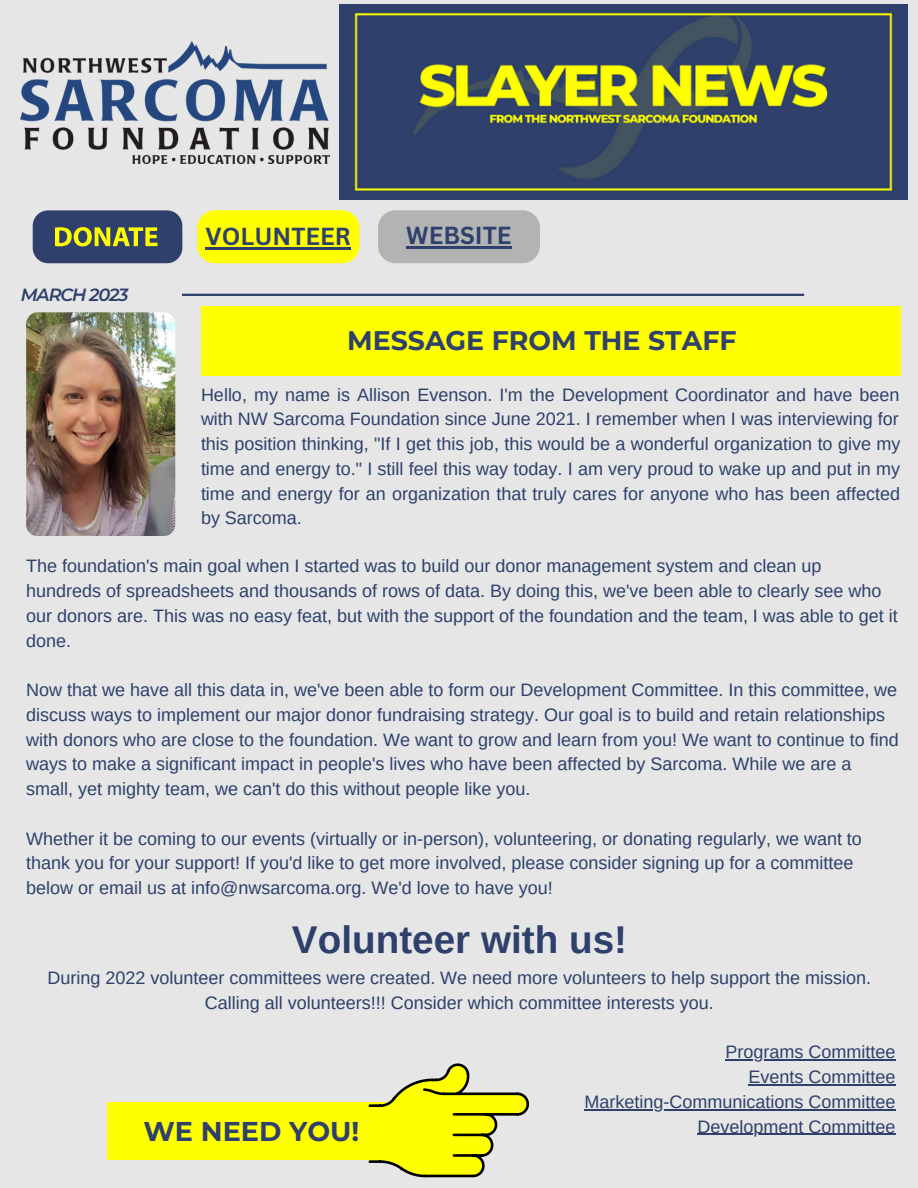
<style>
.page{position:relative;width:918px;height:1188px;background:#e6e6e6}
.page>*{position:absolute;margin:0;border:0;box-sizing:border-box;transform-origin:0 0}
.t1{font:700 38.7px "Arimo";color:#2e406b}
.t2{font:700 27.15px "Montserrat";color:#2e406b}
.t3{font:700 26.85px "Montserrat";color:#2e406b}
.t4{font:700 24px "Canva Sans";color:#2e406b}
.t5{font:18px/24.8px "Arimo";color:#2e406b}
.t6{font:italic 600 17.7px "Montserrat";letter-spacing:-.065em;color:#2e406b}
</style>
<div class="page">
<hr style="left:182px;top:294px;width:622px;height:2px;background:#2e406b">
<img style="left:340px;top:5px;width:568px;height:195px">
<div style="left:33px;top:210px;width:149px;height:53px;background:#2e406b;border-radius:15px"></div>
<svg style="left:55px;top:227px;width:103px;height:19px"></svg>
<div style="left:201px;top:306px;width:699px;height:69px;background:#ff0"></div>
<svg style="left:197px;top:210px;width:162px;height:53px;background:#fafa0a"></svg>
<hr style="left:206px;top:248px;width:145px;height:2px;background:#2e406b">
<div style="left:378px;top:210px;width:162px;height:53px;background:#b3b3b3"></div>
<hr style="left:406px;top:247px;width:106px;height:2px;background:#2e406b">
<img style="left:21px;top:41px;width:308px;height:123px">
<hr style="left:726px;top:1060px;width:170px;height:1px;background:#2e406b">
<hr style="left:749px;top:1084px;width:147px;height:1px;background:#2e406b">
<hr style="left:585px;top:1109px;width:311px;height:1px;background:#2e406b">
<hr style="left:698px;top:1134px;width:198px;height:1px;background:#2e406b">
<div style="left:107px;top:1103px;width:291px;height:57px;background:#ff0"></div>
<svg style="left:369px;top:1063px;width:160px;height:114px"></svg>
<img style="left:26px;top:312px;width:149px;height:224px;border-radius:11px">
<p class="t6" style="left:21px;top:284px;width:109px">MARCH 2023</p>
<h3 class="t4" style="left:206px;top:220px;width:147px">VOLUNTEER</h3>
<h3 class="t4" style="left:406px;top:219px;width:107px">WEBSITE</h3>
<h3 class="t3" style="left:347px;top:324px;width:391px">MESSAGE FROM THE STAFF</h3>
<p class="t5" style="left:201px;top:382px;width:701px;text-align:justify">Hello, my name is Allison Evenson. I'm the Development Coordinator and have been with NW Sarcoma Foundation since June 2021. I remember when I was interviewing for this position thinking, "If I get this job, this would be a wonderful organization to give my time and energy to." I still feel this way today. I am very proud to wake up and put in my time and energy for an organization that truly cares for anyone who has been affected by Sarcoma.</p>
<p class="t5" style="left:26px;top:554px;width:873px">The foundation's main goal when I started was to build our donor management system and clean up hundreds of spreadsheets and thousands of rows of data. By doing this, we've been able to clearly see who our donors are. This was no easy feat, but with the support of the foundation and the team, I was able to get it done.</p>
<p class="t5" style="left:26px;top:678px;width:874px">Now that we have all this data in, we've been able to form our Development Committee. In this committee, we discuss ways to implement our major donor fundraising strategy. Our goal is to build and retain relationships with donors who are close to the foundation. We want to grow and learn from you! We want to continue to find ways to make a significant impact in people's lives who have been affected by Sarcoma. While we are a small, yet mighty team, we can't do this without people like you.</p>
<p class="t5" style="left:26px;top:826px;width:837px">Whether it be coming to our events (virtually or in-person), volunteering, or donating regularly, we want to thank you for your support! If you'd like to get more involved, please consider signing up for a committee below or email us at info@nwsarcoma.org. We'd love to have you!</p>
<h1 class="t1" style="left:292px;top:918px;width:337px">Volunteer with us!</h1>
<p class="t5" style="left:47px;top:966px;width:825px;text-align:center">During 2022 volunteer committees were created. We need more volunteers to help support the mission.<br>Calling all volunteers!!! Consider which committee interests you.</p>
<p class="t5" style="left:585px;top:1040px;width:313px;text-align:right">Programs Committee<br>Events Committee<br>Marketing-Communications Committee</p>
<h2 class="t2" style="left:143px;top:1115px;width:217px">WE NEED YOU!</h2>
<p class="t5" style="left:698px;top:1114px;width:199px">Development Committee</p>
</div>
